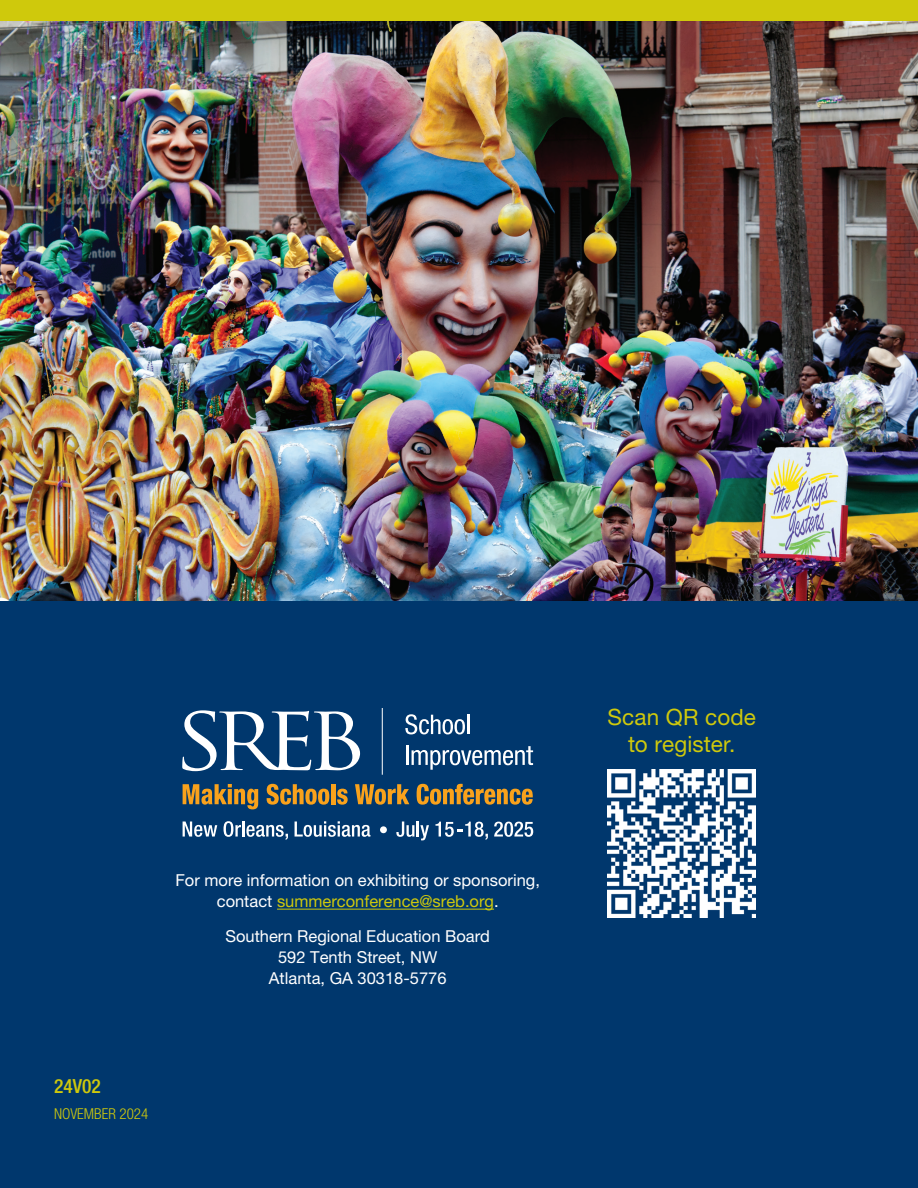
<style>
.page{position:relative;width:918px;height:1188px;background:#fff}
.page>*{position:absolute;margin:0;border:0;box-sizing:border-box;transform-origin:0 0}
.t1{font:22.5px/27px "Helvetica Neue LT Pro";letter-spacing:.01em;color:#cfc90c;text-align:center}
.t2{font:500 condensed 19.5px "Helvetica Neue LT Pro";color:#cfc90c}
.t3{font:16.5px/21px "Helvetica Neue LT Pro";color:#fff;text-align:center}
.t4{font:300 condensed 15px "Helvetica Neue LT Pro";color:#cfc90c}
.s1{color:#cfc90c}
</style>
<div class="page">
<div style="left:0;top:594px;width:918px;height:594px;background:#00376d"></div>
<img style="left:0;top:20px;width:918px;height:581px">
<div style="left:0;top:0;width:918px;height:20px;background:#cfc90c"></div>
<hr style="left:277px;top:909px;width:217px;height:1px;background:#cfc90c">
<svg style="left:183px;top:784px;width:75px;height:25px"></svg>
<svg style="left:267px;top:784px;width:62px;height:21px"></svg>
<hr style="left:331px;top:784px;width:4px;height:20px;background:#f9a21c">
<svg style="left:337px;top:789px;width:11px;height:16px"></svg>
<svg style="left:355px;top:784px;width:54px;height:21px"></svg>
<svg style="left:417px;top:784px;width:116px;height:21px"></svg>
<svg style="left:405px;top:714px;width:64px;height:20px"></svg>
<hr style="left:406px;top:746px;width:3px;height:19px;background:#fff">
<svg style="left:412px;top:746px;width:121px;height:24px"></svg>
<hr style="left:382px;top:709px;width:1px;height:66px;background:#fff">
<svg style="left:182px;top:710px;width:178px;height:61px"></svg>
<svg style="left:380px;top:826px;width:7px;height:7px"></svg>
<svg style="left:183px;top:822px;width:34px;height:15px"></svg>
<svg style="left:224px;top:821px;width:64px;height:19px"></svg>
<svg style="left:295px;top:821px;width:75px;height:16px"></svg>
<svg style="left:396px;top:822px;width:33px;height:18px"></svg>
<svg style="left:435px;top:822px;width:53px;height:18px"></svg>
<svg style="left:494px;top:822px;width:39px;height:15px"></svg>
<img style="left:608px;top:770px;width:148px;height:148px">
<p class="t3" style="left:175px;top:870px;width:366px">For more information on exhibiting or sponsoring, contact <span class="s1">summerconference@sreb.org</span>.</p>
<p class="t3" style="left:225px;top:925px;width:266px">Southern Regional Education Board<br>592 Tenth Street, NW<br>Atlanta, GA 30318-5776</p>
<p class="t2" style="left:54px;top:1074px;width:48px">24V02</p>
<p class="t4" style="left:54px;top:1105px;width:96px">NOVEMBER 2024</p>
<h1 class="t1" style="left:608px;top:703px;width:150px">Scan QR code to register.</h1>
</div>
